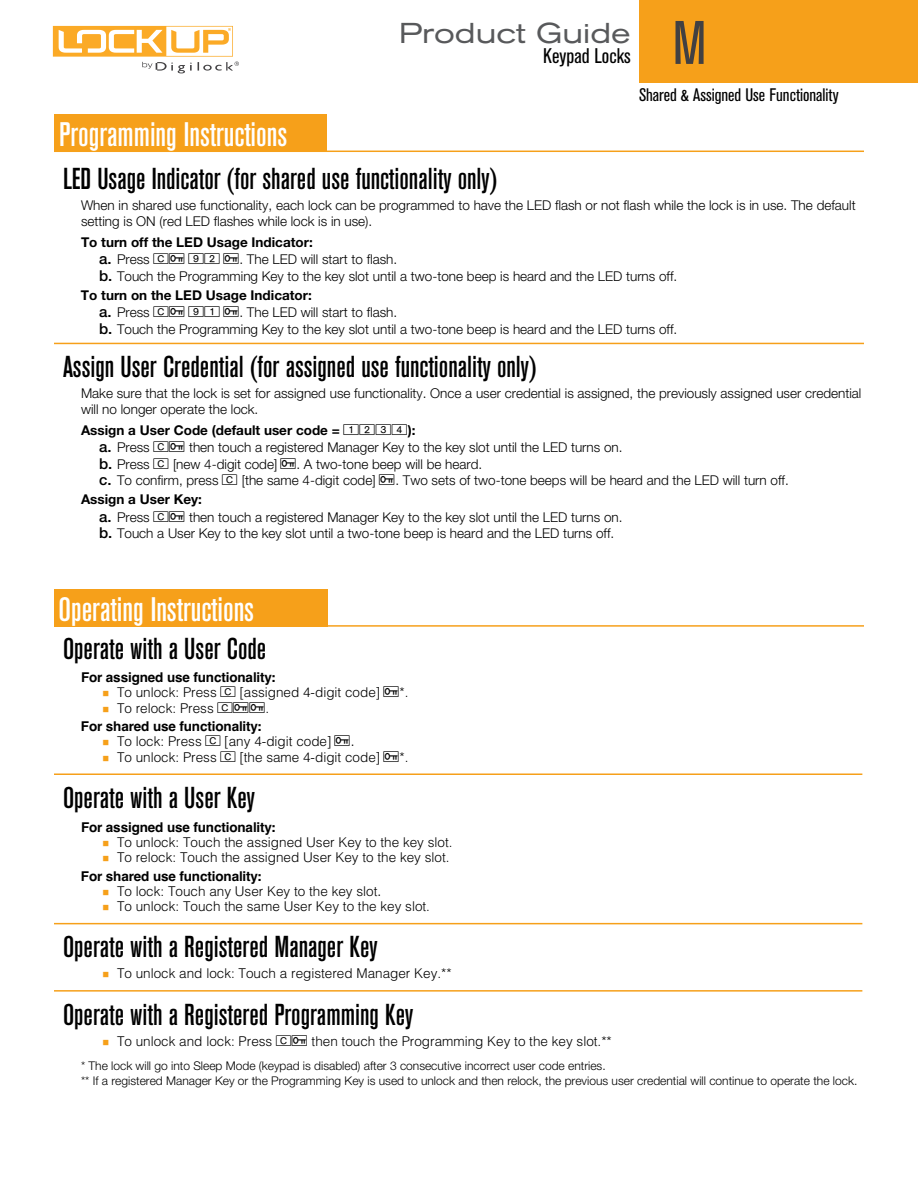
<style>
.page{position:relative;width:918px;height:1188px;background:#fff}
.page>*{position:absolute;margin:0;border:0;box-sizing:border-box;transform-origin:0 0}
.t1{font:500 condensed 33.75px "Akzidenz Grotesk BE";color:#fff}
.t2{font:500 condensed 30px "Akzidenz Grotesk BE";color:#000}
.t3{font:expanded 28.5px "Akzidenz Grotesk BE";color:#58595b}
.t4{font:condensed 21px "Akzidenz Grotesk BE";color:#000}
.t5{font:condensed 18px "Akzidenz Grotesk BE";color:#000}
.t6{font:300 13.5px/16.2px "Helvetica Neue";color:#000}
.t7{font:300 13.5px/18.9px "Helvetica";color:#000}
.t8{font:700 13.5px/17.7px "Helvetica Neue";color:#000}
.t9{font:700 13.5px "Helvetica";letter-spacing:-.01em;color:#000}
.t10{font:300 12px/14.4px "Helvetica Neue";color:#000}
.s1{font-stretch:condensed;font-size:60.75px;color:#414042}
.s2{font-family:"Helvetica Neue LT Std";font-weight:500;font-size:15px}
.s3{font-weight:300}
.s4{font-family:"Helvetica Neue"}
.s5{font-family:"Menlo";font-weight:400;color:#f6a01a}
.s6{font-weight:700}
.s7{font-family:"Helvetica Neue";font-weight:700}
</style>
<div class="page">
<div style="left:639px;top:0;width:279px;height:83px;background:#f6a01a"></div>
<svg style="left:53px;top:26px;width:186px;height:47px"></svg>
<hr style="left:54px;top:343px;width:810px;height:1px;background:#f6a01a">
<hr style="left:56px;top:625px;width:808px;height:2px;background:#f6a01a">
<div style="left:54px;top:590px;width:274px;height:37px;background:#f6a01a"></div>
<hr style="left:54px;top:773px;width:808px;height:2px;background:#f6a01a">
<hr style="left:54px;top:923px;width:808px;height:1px;background:#f6a01a">
<hr style="left:54px;top:990px;width:808px;height:2px;background:#f6a01a">
<hr style="left:54px;top:151px;width:810px;height:1px;background:#f6a01a">
<div style="left:54px;top:115px;width:272px;height:37px;background:#f6a01a"></div>
<h3 class="t3" style="left:399px;top:23px;width:309px">Product Guide <span class="s1">M</span></h3>
<h3 class="t4" style="left:543px;top:48px;width:89px">Keypad Locks</h3>
<h1 class="t1" style="left:59px;top:122px;width:230px">Programming Instructions</h1>
<h3 class="t5" style="left:639px;top:89px;width:201px">Shared &amp; Assigned Use Functionality</h3>
<h2 class="t2" style="left:63px;top:168px;width:436px">LED Usage Indicator (for shared use functionality only)</h2>
<p class="t6" style="left:81px;top:198px;width:776px">When in shared use functionality, each lock can be programmed to have the LED flash or not flash while the lock is in use. The default setting is ON (red LED flashes while lock is in use).</p>
<p class="t8" style="left:99px;top:234px;width:215px;text-indent:-18px">To turn off the LED Usage Indicator: <span class="s2">a.</span> <span class="s3">Press</span></p>
<p class="t6" style="left:99px;top:253px;width:580px;text-indent:140px">. The LED will start to flash.<br><span class="s2">b.</span> Touch the Programming Key to the key slot until a two-tone beep is heard and the LED turns off.</p>
<p class="t8" style="left:99px;top:287px;width:214px;text-indent:-18px">To turn on the LED Usage Indicator: <span class="s2">a.</span> <span class="s3">Press</span></p>
<p class="t6" style="left:99px;top:306px;width:580px;text-indent:140px">. The LED will start to flash.<br><span class="s2">b.</span> Touch the Programming Key to the key slot until a two-tone beep is heard and the LED turns off.</p>
<h2 class="t2" style="left:63px;top:356px;width:475px">Assign User Credential (for assigned use functionality only)</h2>
<p class="t6" style="left:81px;top:386px;width:782px">Make sure that the lock is set for assigned use functionality. Once a user credential is assigned, the previously assigned user credential will no longer operate the lock.</p>
<p class="t8" style="left:81px;top:422px;width:260px">Assign a User Code (default user code =</p>
<p class="t8" style="left:376px;top:422px;width:41px">✓✔):</p>
<p class="t6" style="left:99px;top:441px;width:52px"><span class="s2">a.</span> Press</p>
<p class="t6" style="left:189px;top:441px;width:435px">then touch a registered Manager Key to the key slot until the LED turns on.</p>
<p class="t6" style="left:99px;top:457px;width:52px"><span class="s2">b.</span> Press</p>
<p class="t6" style="left:173px;top:457px;width:106px">[new 4-digit code]</p>
<p class="t6" style="left:296px;top:457px;width:187px">. A two-tone beep will be heard.</p>
<p class="t6" style="left:99px;top:473px;width:121px"><span class="s2">c.</span> To confirm, press</p>
<p class="t6" style="left:242px;top:473px;width:135px">[the same 4-digit code]</p>
<p class="t6" style="left:395px;top:473px;width:395px">. Two sets of two-tone beeps will be heard and the LED will turn off.</p>
<p class="t8" style="left:99px;top:492px;width:105px;text-indent:-18px">Assign a User Key: <span class="s2">a.</span> <span class="s3">Press</span></p>
<p class="t6" style="left:99px;top:510px;width:525px;text-indent:90px">then touch a registered Manager Key to the key slot until the LED turns on. <span class="s2">b.</span> Touch a User Key to the key slot until a two-tone beep is heard and the LED turns off.</p>
<h1 class="t1" style="left:58px;top:597px;width:197px">Operating Instructions</h1>
<h2 class="t2" style="left:63px;top:637px;width:205px">Operate with a User Code</h2>
<p class="t9" style="left:81px;top:673px;width:196px">For assigned use functionality<span class="s4">:</span></p>
<p class="t7" style="left:102px;top:684px;width:116px"><span class="s5">▪</span> To unlock: Press</p>
<p class="t7" style="left:239px;top:684px;width:143px">[assigned 4-digit code]</p>
<p class="t7" style="left:399px;top:684px;width:11px">*.</p>
<p class="t7" style="left:102px;top:700px;width:113px"><span class="s5">▪</span> To relock: Press</p>
<p class="t7" style="left:265px;top:700px;width:5px">.</p>
<p class="t9" style="left:81px;top:722px;width:182px">For shared use functionality<span class="s4">:</span></p>
<p class="t7" style="left:102px;top:734px;width:101px"><span class="s5">▪</span> To lock: Press</p>
<p class="t7" style="left:224px;top:734px;width:109px">[any 4-digit code]</p>
<p class="t6" style="left:351px;top:735px;width:5px">.</p>
<p class="t7" style="left:102px;top:749px;width:116px"><span class="s5">▪</span> To unlock: Press</p>
<p class="t7" style="left:239px;top:749px;width:143px">[the same 4-digit code]</p>
<p class="t7" style="left:399px;top:749px;width:11px">*.</p>
<h2 class="t2" style="left:63px;top:787px;width:193px">Operate with a User Key</h2>
<p class="t9" style="left:81px;top:822px;width:196px">For assigned use functionality<span class="s4">:</span></p>
<p class="t7" style="left:102px;top:834px;width:352px"><span class="s5">▪</span> To unlock: Touch the assigned User Key to the key slot.</p>
<p class="t7" style="left:81px;top:849px;width:370px;text-indent:21px"><span class="s5">▪</span> To relock: Touch the assigned User Key to the key slot.<br><span class="s6">For shared use functionality</span><span class="s7">:</span></p>
<p class="t7" style="left:102px;top:883px;width:281px"><span class="s5">▪</span> To lock: Touch any User Key to the key slot<span class="s4">.</span></p>
<p class="t7" style="left:102px;top:898px;width:330px"><span class="s5">▪</span> To unlock: Touch the same User Key to the key slot.</p>
<h2 class="t2" style="left:63px;top:936px;width:316px">Operate with a Registered Manager Key</h2>
<p class="t7" style="left:102px;top:966px;width:351px"><span class="s5">▪</span> To unlock and lock: Touch a registered Manager Key.**</p>
<h2 class="t2" style="left:63px;top:1003px;width:352px">Operate with a Registered Programming Key</h2>
<p class="t7" style="left:102px;top:1033px;width:172px"><span class="s5">▪</span> To unlock and lock: Press</p>
<p class="t7" style="left:312px;top:1033px;width:302px">then touch the Programming Key to the key slot.**</p>
<p class="t10" style="left:81px;top:1060px;width:778px">* The lock will go into Sleep Mode (keypad is disabled) after 3 consecutive incorrect user code entries.<br>** If a registered Manager Key or the Programming Key is used to unlock and then relock, the previous user credential will continue to operate the lock.</p>
</div>
